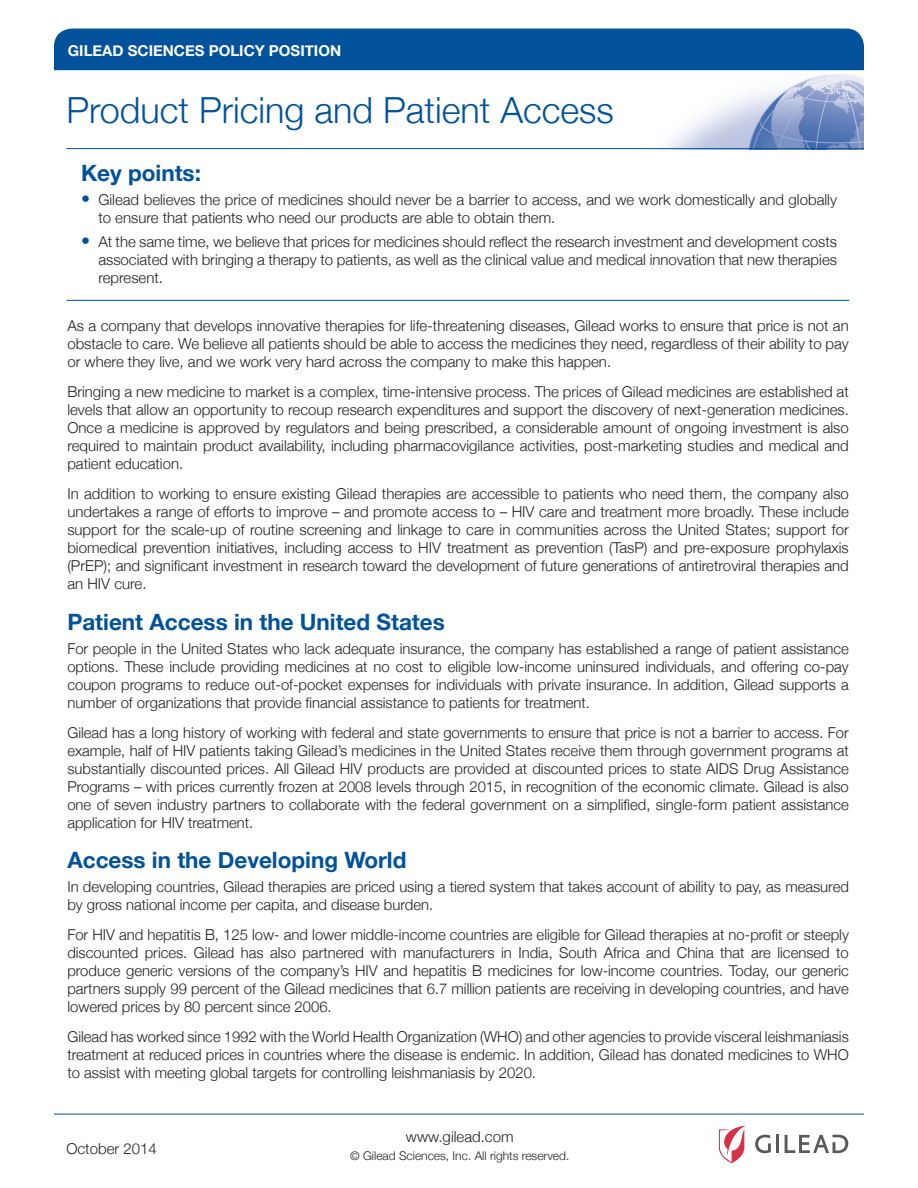
<style>
.page{position:relative;width:918px;height:1188px;background:#fff}
.page>*{position:absolute;margin:0;border:0;box-sizing:border-box;transform-origin:0 0}
.t1{font:300 36px "Helvetica Neue";color:#01529b}
.Body{font:700 22.5px "Helvetica Neue";color:#01529b}
.Body-2{font:300 15px/18px "Helvetica Neue";color:#231f20;text-align:justify}
.Body-3{font:700 15px "Helvetica Neue";color:#fff}
.t2{font:300 12px "Helvetica Neue";color:#231f20}
.s1{font-weight:700;font-size:18px;color:#01529b}
</style>
<div class="page">
<img style="left:664px;top:75px;width:200px;height:73px">
<div style="left:54px;top:29px;width:810px;height:41px;background:#01529b"></div>
<svg style="left:755px;top:1135px;width:16px;height:18px"></svg>
<hr style="left:776px;top:1135px;width:3px;height:18px;background:#5a5a5d">
<svg style="left:785px;top:1135px;width:63px;height:18px"></svg>
<svg style="left:719px;top:1126px;width:26px;height:37px"></svg>
<hr style="left:54px;top:1114px;width:810px;height:1px;background:#01529b">
<hr style="left:66px;top:148px;width:798px;height:1px;background:#01529b">
<hr style="left:67px;top:300px;width:782px;height:1px;background:#01529b">
<p class="Body-3" style="left:68px;top:41px;width:275px">GILEAD SCIENCES POLICY POSITION</p>
<p class="t1" style="left:66px;top:88px;width:549px">Product Pricing and Patient Access</p>
<p class="Body" style="left:81px;top:159px;width:121px">Key points:</p>
<p class="Body-2" style="left:98px;top:190px;width:740px;text-indent:-17px"><span class="s1">•</span> Gilead believes the price of medicines should never be a barrier to access, and we work domestically and globally to ensure that patients who need our products are able to obtain them.</p>
<p class="Body-2" style="left:98px;top:232px;width:740px;text-indent:-17px"><span class="s1">•</span> At the same time, we believe that prices for medicines should reflect the research investment and development costs associated with bringing a therapy to patients, as well as the clinical value and medical innovation that new therapies represent.</p>
<p class="Body-2" style="left:67px;top:316px;width:783px">As a company that develops innovative therapies for life-threatening diseases, Gilead works to ensure that price is not an obstacle to care. We believe all patients should be able to access the medicines they need, regardless of their ability to pay or where they live, and we work very hard across the company to make this happen.</p>
<p class="Body-2" style="left:67px;top:382px;width:783px">Bringing a new medicine to market is a complex, time-intensive process. The prices of Gilead medicines are established at levels that allow an opportunity to recoup research expenditures and support the discovery of next-generation medicines.<br>Once a medicine is approved by regulators and being prescribed, a considerable amount of ongoing investment is also required to maintain product availability, including pharmacovigilance activities, post-marketing studies and medical and patient education.</p>
<p class="Body-2" style="left:67px;top:484px;width:783px">In addition to working to ensure existing Gilead therapies are accessible to patients who need them, the company also undertakes a range of efforts to improve – and promote access to – HIV care and treatment more broadly. These include support for the scale-up of routine screening and linkage to care in communities across the United States; support for biomedical prevention initiatives, including access to HIV treatment as prevention (TasP) and pre-exposure prophylaxis (PrEP); and significant investment in research toward the development of future generations of antiretroviral therapies and an HIV cure.</p>
<p class="Body" style="left:67px;top:608px;width:379px">Patient Access in the United States</p>
<p class="Body-2" style="left:67px;top:639px;width:783px">For people in the United States who lack adequate insurance, the company has established a range of patient assistance options. These include providing medicines at no cost to eligible low-income uninsured individuals, and offering co-pay coupon programs to reduce out-of-pocket expenses for individuals with private insurance. In addition, Gilead supports a number of organizations that provide financial assistance to patients for treatment.</p>
<p class="Body-2" style="left:67px;top:723px;width:783px">Gilead has a long history of working with federal and state governments to ensure that price is not a barrier to access. For example, half of HIV patients taking Gilead’s medicines in the United States receive them through government programs at substantially discounted prices. All Gilead HIV products are provided at discounted prices to state AIDS Drug Assistance Programs – with prices currently frozen at 2008 levels through 2015, in recognition of the economic climate. Gilead is also one of seven industry partners to collaborate with the federal government on a simplified, single-form patient assistance application for HIV treatment.</p>
<p class="Body" style="left:67px;top:846px;width:341px">Access in the Developing World</p>
<p class="Body-2" style="left:67px;top:877px;width:783px">In developing countries, Gilead therapies are priced using a tiered system that takes account of ability to pay, as measured by gross national income per capita, and disease burden.</p>
<p class="Body-2" style="left:67px;top:925px;width:783px">For HIV and hepatitis B, 125 low- and lower middle-income countries are eligible for Gilead therapies at no-profit or steeply discounted prices. Gilead has also partnered with manufacturers in India, South Africa and China that are licensed to produce generic versions of the company’s HIV and hepatitis B medicines for low-income countries. Today, our generic partners supply 99 percent of the Gilead medicines that 6.7 million patients are receiving in developing countries, and have lowered prices by 80 percent since 2006.</p>
<p class="Body-2" style="left:67px;top:1027px;width:783px">Gilead has worked since 1992 with the World Health Organization (WHO) and other agencies to provide visceral leishmaniasis treatment at reduced prices in countries where the disease is endemic. In addition, Gilead has donated medicines to WHO to assist with meeting global targets for controlling leishmaniasis by 2020.</p>
<p class="Body-2" style="left:66px;top:1139px;width:92px">October 2014</p>
<p class="Body-2" style="left:406px;top:1127px;width:109px">www.gilead.com</p>
<p class="t2" style="left:350px;top:1148px;width:221px">© Gilead Sciences, Inc. All rights reserved.</p>
</div>
